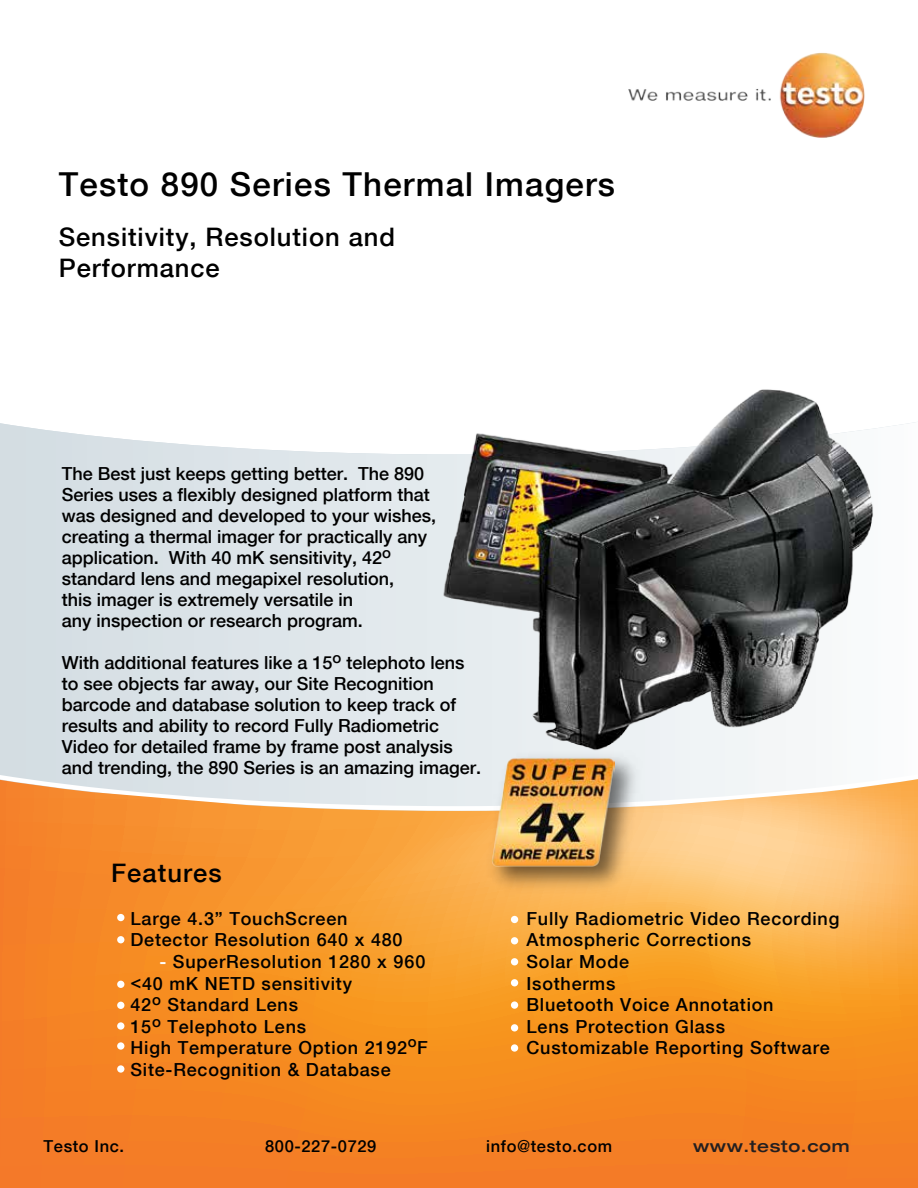
<style>
.page{position:relative;width:918px;height:1188px;background:#fff}
.page>*{position:absolute;margin:0;border:0;box-sizing:border-box;transform-origin:0 0}
.t1{font:500 33px "Helvetica Neue LT Com";letter-spacing:.035em;color:#000}
.t2{font:500 25.5px/30.6px "Helvetica Neue LT Com";letter-spacing:.035em;color:#000}
.t3{font:500 18px/21px "Helvetica Neue LT Com";color:#000}
.t4{font:500 18px/21.6px "Helvetica Neue LT Com";letter-spacing:.045em;color:#000}
.t5{font:500 16.5px "Helvetica Neue LT Com";letter-spacing:.035em;color:#000}
.t6{font:500 expanded 16.5px "Helvetica Neue LT Com";letter-spacing:.035em;color:#231f20}
.s1{color:#fff}
</style>
<div class="page">
<div style="left:0;top:423px;width:786px;height:351px;background:#dbe3e8"></div>
<svg style="left:0;top:779px;width:918px;height:409px;background:#f69838"></svg>
<img style="left:628px;top:52px;width:237px;height:86px">
<img style="left:480px;top:769px;width:168px;height:129px">
<img style="left:492px;top:769px;width:123px;height:97px">
<div style="left:117px;top:914px;width:7px;height:7px;background:#fff;border-radius:50%"></div>
<div style="left:511px;top:1001px;width:7px;height:8px;background:#fff;border-radius:50%"></div>
<div style="left:511px;top:979px;width:7px;height:7px;background:#fff;border-radius:50%"></div>
<div style="left:511px;top:958px;width:7px;height:7px;background:#fff;border-radius:50%"></div>
<div style="left:511px;top:937px;width:7px;height:7px;background:#fff;border-radius:50%"></div>
<div style="left:511px;top:916px;width:7px;height:7px;background:#fff;border-radius:50%"></div>
<div style="left:117px;top:1002px;width:7px;height:7px;background:#fff;border-radius:50%"></div>
<div style="left:117px;top:981px;width:7px;height:7px;background:#fff;border-radius:50%"></div>
<div style="left:117px;top:936px;width:7px;height:7px;background:#fff;border-radius:50%"></div>
<div style="left:511px;top:1024px;width:7px;height:8px;background:#fff;border-radius:50%"></div>
<div style="left:511px;top:1044px;width:7px;height:8px;background:#fff;border-radius:50%"></div>
<div style="left:117px;top:1022px;width:7px;height:8px;background:#fff;border-radius:50%"></div>
<div style="left:117px;top:1042px;width:7px;height:8px;background:#fff;border-radius:50%"></div>
<div style="left:117px;top:1065px;width:7px;height:8px;background:#fff;border-radius:50%"></div>
<img style="left:400px;top:389px;width:515px;height:380px">
<h1 class="t1" style="left:59px;top:164px;width:558px">Testo 890 Series Thermal Imagers</h1>
<h2 class="t2" style="left:59px;top:222px;width:338px">Sensitivity, Resolution and<br>Performance</h2>
<p class="t3" style="left:62px;top:463px;width:376px">The Best just keeps getting better. The 890<br>Series uses a flexibly designed platform that was designed and developed to your wishes, creating a thermal imager for practically any application. With 40 mK sensitivity, 42<sup>o </sup>standard lens and megapixel resolution,<br>this imager is extremely versatile in<br>any inspection or research program.</p>
<p class="t3" style="left:62px;top:652px;width:421px">With additional features like a 15<sup>o</sup> telephoto lens to see objects far away, our Site Recognition barcode and database solution to keep track of results and ability to record Fully Radiometric Video for detailed frame by frame post analysis and trending, the 890 Series is an amazing imager.</p>
<h2 class="t2" style="left:111px;top:858px;width:112px">Features</h2>
<p class="t4" style="left:130px;top:907px;width:274px">Large 4.3” TouchScreen<br>Detector Resolution 640 x 480</p>
<p class="t4" style="left:130px;top:951px;width:299px;text-indent:29px"><span class="s1">-</span> SuperResolution 1280 x 960 &lt;40 mK NETD sensitivity<br>42<sup>o</sup> Standard Lens<br>15<sup>o</sup> Telephoto Lens<br>High Temperature Option 2192<sup>o</sup>F<br>Site-Recognition &amp; Database</p>
<p class="t4" style="left:526px;top:907px;width:314px">Fully Radiometric Video Recording<br>Atmospheric Corrections<br>Solar Mode<br>Isotherms<br>Bluetooth Voice Annotation<br>Lens Protection Glass<br>Customizable Reporting Software</p>
<p class="t5" style="left:44px;top:1136px;width:82px">Testo Inc.</p>
<p class="t5" style="left:265px;top:1136px;width:113px">800-227-0729</p>
<p class="t5" style="left:486px;top:1136px;width:127px">info@testo.com</p>
<p class="t6" style="left:693px;top:1136px;width:158px">www.testo.com</p>
</div>
